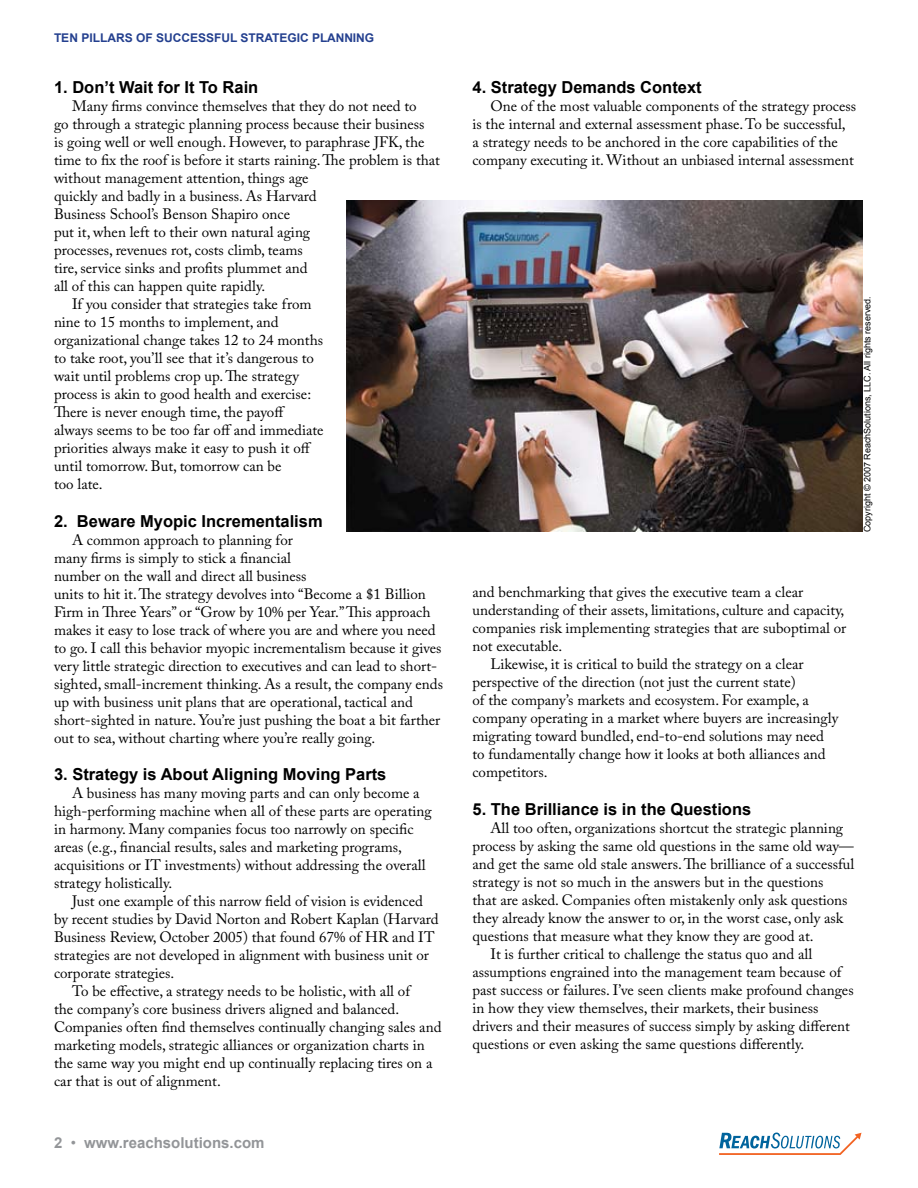
<style>
.page{position:relative;width:918px;height:1188px;background:#fff}
.page>*{position:absolute;margin:0;border:0;box-sizing:border-box;transform-origin:0 0}
.t1{font:700 16.5px "Arial";color:#000}
.t2{font:15px/18px "Adobe Caslon Pro";color:#000}
.t3{font:700 15px "Arial";color:#939598}
.t4{font:700 12px "Arial";color:#24408f}
.t5{font:9px "Arial";color:#000}
.s1{font-weight:400}
</style>
<div class="page">
<img style="left:346px;top:201px;width:516px;height:330px">
<svg style="left:719px;top:1133px;width:143px;height:22px"></svg>
<p class="t4" style="left:54px;top:30px;width:322px">Ten Pillars of Successful Strategic Planning</p>
<p class="t1" style="left:54px;top:76px;width:206px">1. Don’t Wait for It To Rain</p>
<p class="t2" style="left:72px;top:97px;width:346px">Many firms convince themselves that they do not need to</p>
<p class="t2" style="left:54px;top:115px;width:372px">go through a strategic planning process because their business</p>
<p class="t2" style="left:54px;top:133px;width:372px">is going well or well enough. However, to paraphrase JFK, the</p>
<p class="t2" style="left:54px;top:151px;width:388px">time to fix the roof is before it starts raining. The problem is that</p>
<p class="t2" style="left:54px;top:169px;width:256px">without management attention, things age</p>
<p class="t2" style="left:54px;top:187px;width:264px">quickly and badly in a business. As Harvard</p>
<p class="t2" style="left:54px;top:205px;width:238px">Business School’s Benson Shapiro once</p>
<p class="t2" style="left:54px;top:223px;width:258px">put it, when left to their own natural aging</p>
<p class="t2" style="left:54px;top:241px;width:250px">processes, revenues rot, costs climb, teams</p>
<p class="t2" style="left:54px;top:259px;width:255px">tire, service sinks and profits plummet and</p>
<p class="t2" style="left:54px;top:277px;width:213px">all of this can happen quite rapidly.</p>
<p class="t2" style="left:72px;top:295px;width:241px">If you consider that strategies take from</p>
<p class="t2" style="left:54px;top:313px;width:226px">nine to 15 months to implement, and</p>
<p class="t2" style="left:54px;top:331px;width:271px">organizational change takes 12 to 24 months</p>
<p class="t2" style="left:54px;top:349px;width:262px">to take root, you’ll see that it’s dangerous to</p>
<p class="t2" style="left:54px;top:367px;width:246px">wait until problems crop up. The strategy</p>
<p class="t2" style="left:54px;top:385px;width:259px">process is akin to good health and exercise:</p>
<p class="t2" style="left:54px;top:403px;width:233px">There is never enough time, the payoff</p>
<p class="t2" style="left:54px;top:421px;width:271px">always seems to be too far off and immediate</p>
<p class="t2" style="left:54px;top:439px;width:259px">priorities always make it easy to push it off</p>
<p class="t2" style="left:54px;top:457px;width:229px">until tomorrow. But, tomorrow can be</p>
<p class="t2" style="left:54px;top:475px;width:50px">too late.</p>
<p class="t1" style="left:54px;top:510px;width:270px">2. Beware Myopic Incrementalism</p>
<p class="t2" style="left:54px;top:530px;width:391px;text-indent:18px">A common approach to planning for<br>many firms is simply to stick a financial<br>number on the wall and direct all business<br>units to hit it. The strategy devolves into “Become a $1 Billion Firm in Three Years” or “Grow by 10% per Year.” This approach makes it easy to lose track of where you are and where you need to go. I call this behavior myopic incrementalism because it gives very little strategic direction to executives and can lead to short&shy;sighted, small-increment thinking. As a result, the company ends up with business unit plans that are operational, tactical and short-sighted in nature. You’re just pushing the boat a bit farther out to sea, without charting where you’re really going.</p>
<p class="t1" style="left:54px;top:763px;width:334px">3. Strategy is About Aligning Moving Parts</p>
<p class="t2" style="left:54px;top:784px;width:379px;text-indent:18px">A business has many moving parts and can only become a high-performing machine when all of these parts are operating in harmony. Many companies focus too narrowly on specific areas (e.g., financial results, sales and marketing programs, acquisitions or IT investments) without addressing the overall strategy holistically.</p>
<p class="t2" style="left:72px;top:892px;width:352px">Just one example of this narrow field of vision is evidenced</p>
<p class="t2" style="left:54px;top:910px;width:386px">by recent studies by David Norton and Robert Kaplan (Harvard</p>
<p class="t2" style="left:54px;top:928px;width:382px">Business Review, October 2005) that found 67% of HR and IT</p>
<p class="t2" style="left:54px;top:946px;width:376px">strategies are not developed in alignment with business unit or</p>
<p class="t2" style="left:54px;top:964px;width:122px">corporate strategies.</p>
<p class="t2" style="left:72px;top:982px;width:340px">To be effective, a strategy needs to be holistic, with all of</p>
<p class="t2" style="left:54px;top:1000px;width:347px">the company’s core business drivers aligned and balanced.</p>
<p class="t2" style="left:54px;top:1018px;width:389px">Companies often find themselves continually changing sales and</p>
<p class="t2" style="left:54px;top:1036px;width:372px">marketing models, strategic alliances or organization charts in</p>
<p class="t2" style="left:54px;top:1054px;width:380px">the same way you might end up continually replacing tires on a</p>
<p class="t2" style="left:54px;top:1072px;width:168px">car that is out of alignment.</p>
<p class="t3" style="left:71px;top:1133px;width:195px"><span class="s1">•</span> www.reachsolutions.com</p>
<p class="t1" style="left:472px;top:76px;width:231px">4. Strategy Demands Context</p>
<p class="t2" style="left:472px;top:97px;width:385px;text-indent:18px">One of the most valuable components of the strategy process is the internal and external assessment phase. To be successful,<br>a strategy needs to be anchored in the core capabilities of the company executing it. Without an unbiased internal assessment</p>
<p class="t5" style="left:861px;top:532px;width:238px;rotate:-90deg">Copyright © 2007 ReachSolutions, LLC. All rights reserved.</p>
<p class="t2" style="left:472px;top:583px;width:332px">and benchmarking that gives the executive team a clear</p>
<p class="t2" style="left:472px;top:601px;width:373px">understanding of their assets, limitations, culture and capacity,</p>
<p class="t2" style="left:472px;top:619px;width:375px">companies risk implementing strategies that are suboptimal or</p>
<p class="t2" style="left:472px;top:637px;width:91px">not executable.</p>
<p class="t2" style="left:490px;top:655px;width:315px">Likewise, it is critical to build the strategy on a clear</p>
<p class="t2" style="left:472px;top:673px;width:325px">perspective of the direction (not just the current state)</p>
<p class="t2" style="left:472px;top:691px;width:338px">of the company’s markets and ecosystem. For example, a</p>
<p class="t2" style="left:472px;top:709px;width:367px">company operating in a market where buyers are increasingly</p>
<p class="t2" style="left:472px;top:727px;width:353px">migrating toward bundled, end-to-end solutions may need</p>
<p class="t2" style="left:472px;top:745px;width:355px">to fundamentally change how it looks at both alliances and</p>
<p class="t2" style="left:472px;top:763px;width:77px">competitors.</p>
<p class="t1" style="left:472px;top:798px;width:280px">5. The Brilliance is in the Questions</p>
<p class="t2" style="left:490px;top:818px;width:354px">All too often, organizations shortcut the strategic planning</p>
<p class="t2" style="left:472px;top:836px;width:383px">process by asking the same old questions in the same old way—</p>
<p class="t2" style="left:472px;top:854px;width:383px">and get the same old stale answers. The brilliance of a successful</p>
<p class="t2" style="left:472px;top:872px;width:352px">strategy is not so much in the answers but in the questions</p>
<p class="t2" style="left:472px;top:890px;width:377px">that are asked. Companies often mistakenly only ask questions</p>
<p class="t2" style="left:472px;top:908px;width:372px">they already know the answer to or, in the worst case, only ask</p>
<p class="t2" style="left:472px;top:926px;width:343px">questions that measure what they know they are good at.</p>
<p class="t2" style="left:490px;top:944px;width:323px">It is further critical to challenge the status quo and all</p>
<p class="t2" style="left:472px;top:962px;width:371px">assumptions engrained into the management team because of</p>
<p class="t2" style="left:472px;top:980px;width:383px">past success or failures. I’ve seen clients make profound changes</p>
<p class="t2" style="left:472px;top:998px;width:347px">in how they view themselves, their markets, their business</p>
<p class="t2" style="left:472px;top:1016px;width:379px">drivers and their measures of success simply by asking different</p>
<p class="t2" style="left:472px;top:1034px;width:333px">questions or even asking the same questions differently.</p>
</div>
